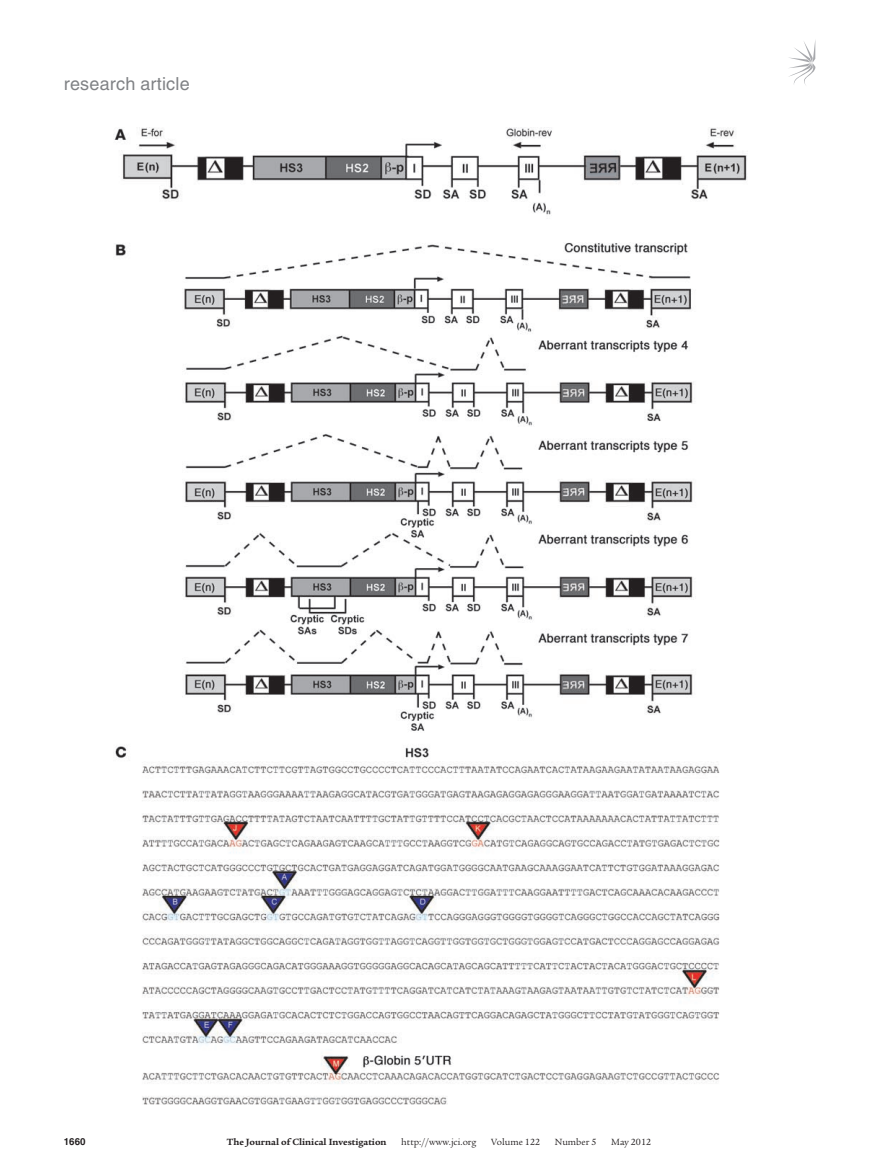
<style>
.page{position:relative;width:878px;height:1175px;background:#fff}
.page>*{position:absolute;margin:0;border:0;box-sizing:border-box;transform-origin:0 0}
.t1{font:18px "Helvetica LT Std";letter-spacing:.01em;color:#808285}
.t2{font:9.75px "Legacy Serif Std";color:#231f20}
.t3{font:700 9.75px "Legacy Serif Std";color:#231f20}
.t4{font:700 9.75px "Helvetica LT Std";color:#231f20}
</style>
<div class="page">
<svg style="left:789px;top:42px;width:26px;height:43px"></svg>
<img style="left:114px;top:128px;width:633px;height:976px">
<h1 class="t1" style="left:64px;top:73px;width:127px">research article</h1>
<p class="t4" style="left:64px;top:1135px;width:23px">1660</p>
<p class="t3" style="left:227px;top:1135px;width:161px">The Journal of Clinical Investigation</p>
<p class="t2" style="left:401px;top:1136px;width:77px">http://www.jci.org</p>
<p class="t2" style="left:491px;top:1136px;width:50px">Volume 122</p>
<p class="t2" style="left:555px;top:1136px;width:43px">Number 5</p>
<p class="t2" style="left:611px;top:1136px;width:41px">May 2012</p>
</div>
